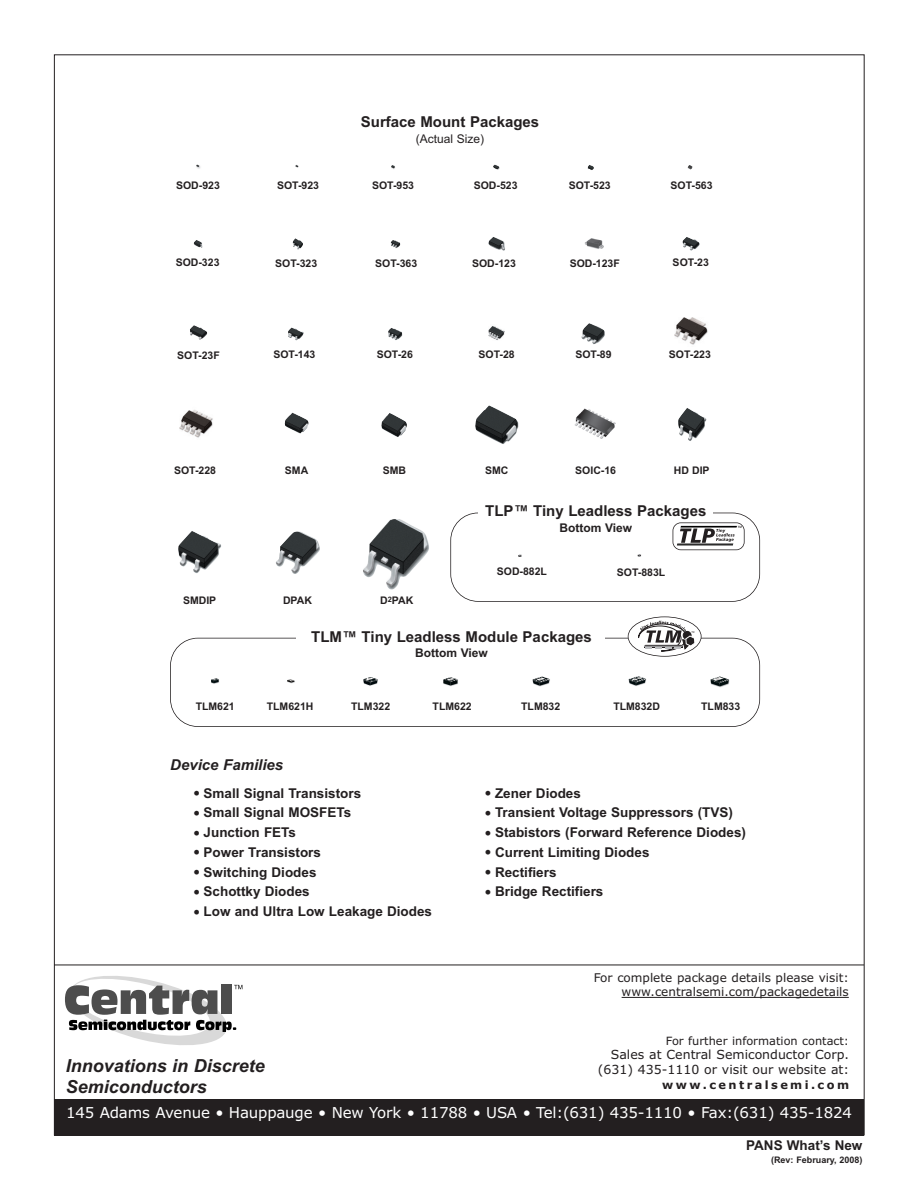
<style>
.page{position:relative;width:918px;height:1189px;background:#fff}
.page>*{position:absolute;margin:0;border:0;box-sizing:border-box;transform-origin:0 0}
.t1{font:italic 700 18px/21.6px "Arial";color:#231f20}
.t2{font:15px "Verdana";letter-spacing:-.015em;color:#fff}
.t3{font:700 15px "Arial";color:#231f20}
.t4{font:italic 700 15px "Arial";color:#231f20}
.t5{font:700 13.5px "Arial";color:#231f20}
.t6{font:12.45px/15px "Verdana";color:#231f20;text-align:right}
.t7{font:12px/14.4px "Verdana";color:#231f20;text-align:right}
.t8{font:700 12px "Arial";color:#231f20}
.t9{font:12px "Arial";color:#231f20}
.t10{font:11.4px "Verdana";color:#231f20}
.t11{font:700 11.4px "Verdana";letter-spacing:.215em;color:#231f20}
.t12{font:700 10.5px "Arial";color:#231f20}
.t13{font:700 9px "Arial";color:#231f20}
.t14{font:3.75px "Arial";color:#231f20}
.s1{font-size:16.5px}
</style>
<div class="page">
<img style="left:532px;top:676px;width:18px;height:11px">
<img style="left:628px;top:676px;width:18px;height:10px">
<div style="left:54px;top:1098px;width:810px;height:36px;background:#231f20"></div>
<hr style="left:54px;top:964px;width:810px;height:1px;background:#231f20">
<svg style="left:65px;top:976px;width:177px;height:69px"></svg>
<svg style="left:622px;top:996px;width:29px;height:1px"></svg>
<hr style="left:651px;top:996px;width:35px;height:1px;background:#231f20">
<hr style="left:686px;top:996px;width:163px;height:1px;background:#231f20">
<img style="left:363px;top:677px;width:15px;height:9px">
<img style="left:443px;top:677px;width:15px;height:9px">
<img style="left:710px;top:676px;width:20px;height:11px">
<img style="left:211px;top:678px;width:8px;height:6px">
<img style="left:287px;top:679px;width:8px;height:5px">
<img style="left:678px;top:408px;width:29px;height:33px">
<img style="left:178px;top:531px;width:43px;height:42px">
<img style="left:475px;top:405px;width:43px;height:39px">
<img style="left:674px;top:317px;width:34px;height:28px">
<img style="left:581px;top:323px;width:24px;height:21px">
<img style="left:381px;top:413px;width:26px;height:24px">
<img style="left:682px;top:237px;width:18px;height:14px">
<svg style="left:193px;top:240px;width:10px;height:8px"></svg>
<svg style="left:293px;top:238px;width:10px;height:12px"></svg>
<img style="left:388px;top:328px;width:14px;height:12px">
<img style="left:288px;top:327px;width:16px;height:14px">
<svg style="left:587px;top:165px;width:7px;height:5px"></svg>
<svg style="left:391px;top:240px;width:9px;height:8px"></svg>
<img style="left:363px;top:519px;width:66px;height:71px">
<img style="left:488px;top:237px;width:17px;height:14px">
<img style="left:276px;top:531px;width:44px;height:43px">
<img style="left:190px;top:325px;width:17px;height:15px">
<svg style="left:687px;top:165px;width:6px;height:5px"></svg>
<img style="left:574px;top:408px;width:42px;height:31px">
<img style="left:489px;top:326px;width:16px;height:14px">
<img style="left:584px;top:238px;width:20px;height:11px">
<img style="left:179px;top:410px;width:34px;height:28px">
<img style="left:285px;top:412px;width:24px;height:21px">
<div style="left:170px;top:637px;width:590px;height:89px;border:2px solid #231f20;border-radius:28px"></div>
<div style="left:296px;top:633px;width:309px;height:9px;background:#fff"></div>
<svg style="left:493px;top:164px;width:6px;height:6px"></svg>
<img style="left:196px;top:164px;width:5px;height:5px">
<div style="left:450px;top:512px;width:310px;height:89px;border:2px solid #231f20;border-radius:28px"></div>
<div style="left:479px;top:507px;width:234px;height:10px;background:#fff"></div>
<img style="left:637px;top:554px;width:4px;height:3px">
<svg style="left:628px;top:616px;width:73px;height:40px"></svg>
<svg style="left:638px;top:620px;width:57px;height:31px"></svg>
<div style="left:628px;top:616px;width:74px;height:40px;border:2px solid #231f20;border-radius:50%"></div>
<svg style="left:673px;top:522px;width:71px;height:27px"></svg>
<hr style="left:677px;top:543px;width:56px;height:1px;background:#000">
<hr style="left:677px;top:544px;width:56px;height:1px;background:#000">
<svg style="left:680px;top:525px;width:62px;height:17px"></svg>
<div style="left:673px;top:522px;width:72px;height:28px;border:2px solid #231f20;border-radius:8px"></div>
<img style="left:391px;top:165px;width:4px;height:4px">
<p class="t3" style="left:361px;top:117px;width:180px">Surface Mount Packages</p>
<p class="t9" style="left:416px;top:135px;width:70px">(Actual Size)</p>
<p class="t12" style="left:176px;top:181px;width:45px">SOD-923</p>
<p class="t12" style="left:277px;top:181px;width:44px">SOT-923</p>
<p class="t12" style="left:474px;top:181px;width:45px">SOD-523</p>
<p class="t12" style="left:372px;top:181px;width:44px">SOT-953</p>
<p class="t12" style="left:569px;top:181px;width:44px">SOT-523</p>
<p class="t12" style="left:671px;top:182px;width:44px">SOT-563</p>
<p class="t12" style="left:176px;top:259px;width:45px">SOD-323</p>
<p class="t12" style="left:375px;top:259px;width:44px">SOT-363</p>
<p class="t12" style="left:673px;top:259px;width:38px">SOT-23</p>
<p class="t12" style="left:275px;top:259px;width:44px">SOT-323</p>
<p class="t12" style="left:570px;top:259px;width:52px">SOD-123F</p>
<p class="t12" style="left:472px;top:260px;width:45px">SOD-123</p>
<p class="t12" style="left:177px;top:351px;width:44px">SOT-23F</p>
<p class="t12" style="left:273px;top:350px;width:44px">SOT-143</p>
<p class="t12" style="left:377px;top:351px;width:38px">SOT-26</p>
<p class="t12" style="left:174px;top:466px;width:44px">SOT-228</p>
<p class="t12" style="left:285px;top:466px;width:25px">SMA</p>
<p class="t12" style="left:383px;top:466px;width:25px">SMB</p>
<p class="t12" style="left:183px;top:596px;width:35px">SMDIP</p>
<p class="t12" style="left:380px;top:596px;width:35px">D<sup>2</sup>PAK</p>
<p class="t12" style="left:283px;top:596px;width:30px">DPAK</p>
<p class="t12" style="left:479px;top:350px;width:38px">SOT-28</p>
<p class="t12" style="left:485px;top:466px;width:25px">SMC</p>
<p class="t12" style="left:575px;top:350px;width:38px">SOT-89</p>
<p class="t12" style="left:575px;top:466px;width:42px">SOIC-16</p>
<p class="t12" style="left:669px;top:350px;width:44px">SOT-223</p>
<p class="t12" style="left:674px;top:467px;width:37px">HD DIP</p>
<p class="t3" style="left:485px;top:505px;width:223px">TLP™ Tiny Leadless Packages</p>
<p class="t8" style="left:559px;top:523px;width:74px">Bottom View</p>
<p class="t12" style="left:497px;top:567px;width:52px">SOD-882L</p>
<p class="t12" style="left:617px;top:568px;width:50px">SOT-883L</p>
<p class="t3" style="left:311px;top:630px;width:282px">TLM™ Tiny Leadless Module Packages</p>
<p class="t8" style="left:415px;top:648px;width:74px">Bottom View</p>
<p class="t14" style="left:691px;top:630px;width:5px">™</p>
<p class="t12" style="left:196px;top:702px;width:41px">TLM621</p>
<p class="t12" style="left:351px;top:702px;width:41px">TLM322</p>
<p class="t12" style="left:521px;top:702px;width:41px">TLM832</p>
<p class="t12" style="left:267px;top:702px;width:48px">TLM621H</p>
<p class="t12" style="left:433px;top:702px;width:41px">TLM622</p>
<p class="t12" style="left:613px;top:702px;width:48px">TLM832D</p>
<p class="t12" style="left:701px;top:702px;width:41px">TLM833</p>
<p class="t4" style="left:170px;top:759px;width:114px">Device Families</p>
<p class="t5" style="left:194px;top:787px;width:169px"><span class="s1">•</span> Small Signal Transistors</p>
<p class="t5" style="left:194px;top:807px;width:159px"><span class="s1">•</span> Small Signal MOSFETs</p>
<p class="t5" style="left:194px;top:827px;width:104px"><span class="s1">•</span> Junction FETs</p>
<p class="t5" style="left:194px;top:846px;width:129px"><span class="s1">•</span> Power Transistors</p>
<p class="t5" style="left:194px;top:866px;width:124px"><span class="s1">•</span> Switching Diodes</p>
<p class="t5" style="left:194px;top:886px;width:118px"><span class="s1">•</span> Schottky Diodes</p>
<p class="t5" style="left:194px;top:906px;width:240px"><span class="s1">•</span> Low and Ultra Low Leakage Diodes</p>
<h1 class="t1" style="left:66px;top:1056px;width:201px">Innovations in Discrete<br>Semiconductors</h1>
<p class="t5" style="left:485px;top:787px;width:97px"><span class="s1">•</span> Zener Diodes</p>
<p class="t5" style="left:485px;top:807px;width:249px"><span class="s1">•</span> Transient Voltage Suppressors (TVS)</p>
<p class="t5" style="left:485px;top:827px;width:262px"><span class="s1">•</span> Stabistors (Forward Reference Diodes)</p>
<p class="t5" style="left:485px;top:846px;width:166px"><span class="s1">•</span> Current Limiting Diodes</p>
<p class="t5" style="left:485px;top:866px;width:73px"><span class="s1">•</span> Rectifiers</p>
<p class="t5" style="left:485px;top:886px;width:120px"><span class="s1">•</span> Bridge Rectifiers</p>
<p class="t7" style="left:594px;top:970px;width:257px">For complete package details please visit: www.centralsemi.com/packagedetails</p>
<p class="t10" style="left:666px;top:1035px;width:185px">For further information contact:</p>
<p class="t6" style="left:598px;top:1048px;width:253px">Sales at Central Semiconductor Corp. (631) 435-1110 or visit our website at:</p>
<p class="t11" style="left:662px;top:1079px;width:188px">www.centralsemi.com</p>
<p class="t2" style="left:66px;top:1106px;width:788px">145 Adams Avenue • Hauppauge • New York • 11788 • USA • Tel:(631) 435-1110 • Fax:(631) 435-1824</p>
<p class="t5" style="left:746px;top:1139px;width:118px">PANS What’s New</p>
<p class="t13" style="left:771px;top:1155px;width:93px">(Rev: February, 2008)</p>
</div>
